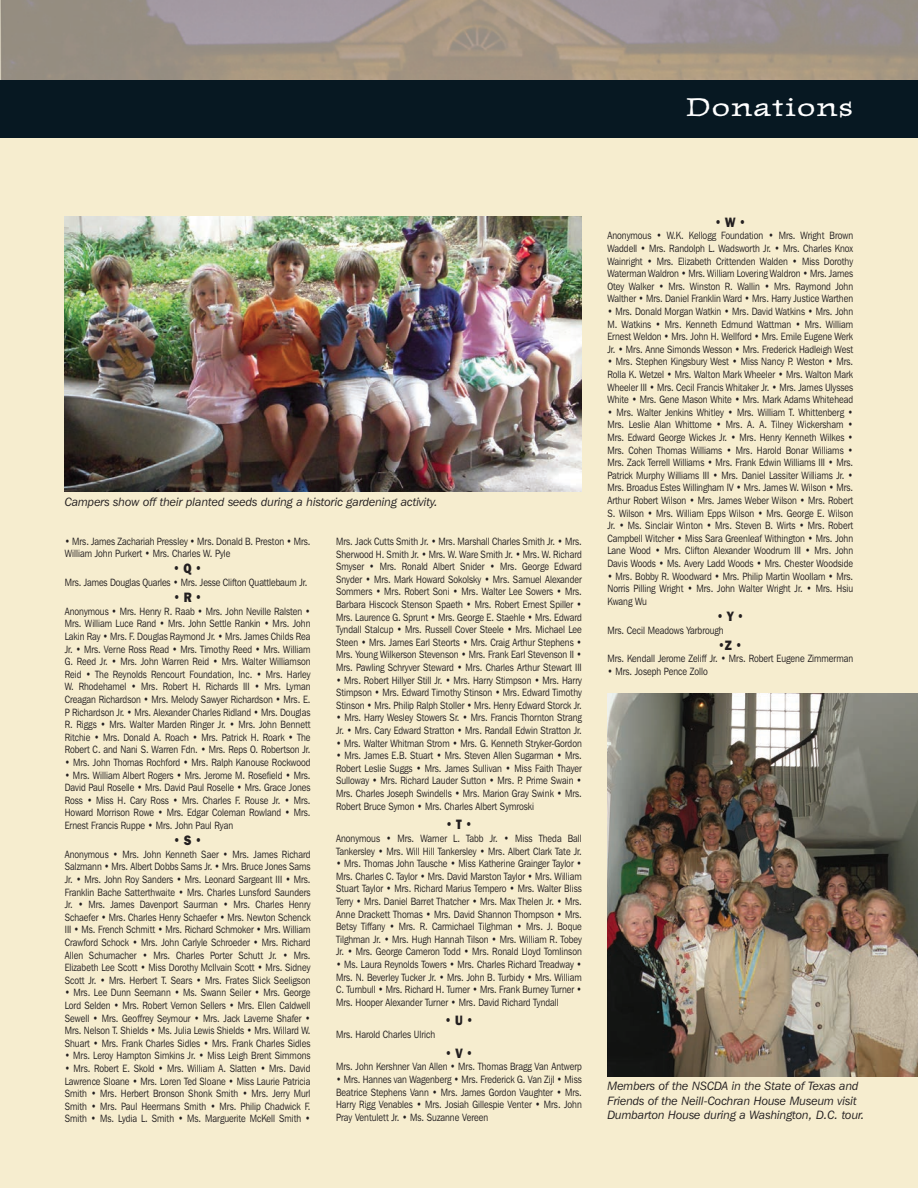
<style>
.page{position:relative;width:918px;height:1188px;background:#fff}
.page>*{position:absolute;margin:0;border:0;box-sizing:border-box;transform-origin:0 0}
.t1{font:30px "Journal Ultra";color:#fff}
.t2{font:800 13.5px "Franklin Gothic IT Cby BT";color:#231f20;scale:.85 1}
.t3{font:italic 12px/14.4px "Franklin Gothic IT Cby BT";color:#231f20}
.t4{font:10.5px/12.6px "Franklin Gothic IT Cby BT";color:#231f20;text-align:justify;scale:.85 1}
</style>
<div class="page">
<div style="left:0;top:138px;width:918px;height:1050px;background:#f6edcf"></div>
<div style="left:0;top:80px;width:918px;height:58px;background:#071822"></div>
<img style="left:65px;top:216px;width:517px;height:276px">
<img style="left:607px;top:693px;width:311px;height:384px">
<h1 class="t1" style="left:686px;top:95px;width:169px">Donations</h1>
<p class="t3" style="left:65px;top:495px;width:375px">Campers show off their planted seeds during a historic gardening activity.</p>
<p class="t4" style="left:65px;top:535px;width:291px">• Mrs. James Zachariah Pressley • Mrs. Donald B. Preston • Mrs.<br>William John Purkert • Mrs. Charles W. Pyle</p>
<p class="t2" style="left:173px;top:564px;width:35px">• Q •</p>
<p class="t4" style="left:65px;top:577px;width:287px">Mrs. James Douglas Quarles • Mrs. Jesse Clifton Quattlebaum Jr.</p>
<p class="t2" style="left:173px;top:593px;width:35px">• R •</p>
<p class="t4" style="left:65px;top:606px;width:291px">Anonymous • Mrs. Henry R. Raab • Mrs. John Neville Ralsten • Mrs. William Luce Rand • Mrs. John Settle Rankin • Mrs. John Lakin Ray • Mrs. F. Douglas Raymond Jr. • Mrs. James Childs Rea Jr. • Mrs. Verne Ross Read • Mrs. Timothy Reed • Mrs. William G. Reed Jr. • Mrs. John Warren Reid • Mrs. Walter Williamson Reid • The Reynolds Rencourt Foundation, Inc. • Mrs. Harley W. Rhodehamel • Mrs. Robert H. Richards III • Mrs. Lyman Creagan Richardson • Mrs. Melody Sawyer Richardson • Mrs. E.<br>P Richardson Jr. • Mrs. Alexander Charles Ridland • Mrs. Douglas R. Riggs • Mrs. Walter Marden Ringer Jr. • Mrs. John Bennett Ritchie • Mrs. Donald A. Roach • Mrs. Patrick H. Roark • The Robert C. and Nani S. Warren Fdn. • Mrs. Reps O. Robertson Jr.</p>
<p class="t4" style="left:65px;top:757px;width:291px">• Mrs. John Thomas Rochford • Mrs. Ralph Kanouse Rockwood</p>
<p class="t4" style="left:65px;top:769px;width:291px">• Mrs. William Albert Rogers • Mrs. Jerome M. Rosefield • Mrs.<br>David Paul Roselle • Mrs. David Paul Roselle • Mrs. Grace Jones Ross • Miss H. Cary Ross • Mrs. Charles F. Rouse Jr. • Mrs.<br>Howard Morrison Rowe • Mrs. Edgar Coleman Rowland • Mrs.<br>Ernest Francis Ruppe • Mrs. John Paul Ryan</p>
<p class="t2" style="left:174px;top:836px;width:35px">• S •</p>
<p class="t4" style="left:65px;top:849px;width:291px">Anonymous • Mrs. John Kenneth Saer • Mrs. James Richard Salzmann • Mrs. Albert Dobbs Sams Jr. • Mrs. Bruce Jones Sams Jr. • Mrs. John Roy Sanders • Mrs. Leonard Sargeant III • Mrs.<br>Franklin Bache Satterthwaite • Mrs. Charles Lunsford Saunders Jr. • Mrs. James Davenport Saurman • Mrs. Charles Henry Schaefer • Mrs. Charles Henry Schaefer • Mrs. Newton Schenck III • Ms. French Schmitt • Mrs. Richard Schmoker • Mrs. William Crawford Schock • Mrs. John Carlyle Schroeder • Mrs. Richard Allen Schumacher • Mrs. Charles Porter Schutt Jr. • Mrs.<br>Elizabeth Lee Scott • Miss Dorothy McIlvain Scott • Mrs. Sidney Scott Jr. • Mrs. Herbert T. Sears • Mrs. Frates Slick Seeligson</p>
<p class="t4" style="left:65px;top:987px;width:291px">• Mrs. Lee Dunn Seemann • Ms. Swann Seiler • Mrs. George Lord Selden • Mrs. Robert Vernon Sellers • Mrs. Ellen Caldwell Sewell • Mrs. Geoffrey Seymour • Mrs. Jack Laverne Shafer • Mrs. Nelson T. Shields • Ms. Julia Lewis Shields • Mrs. Willard W.<br>Shuart • Mrs. Frank Charles Sidles • Mrs. Frank Charles Sidles</p>
<p class="t4" style="left:65px;top:1050px;width:291px">• Mrs. Leroy Hampton Simkins Jr. • Miss Leigh Brent Simmons</p>
<p class="t4" style="left:65px;top:1063px;width:291px">• Mrs. Robert E. Skold • Mrs. William A. Slatten • Mrs. David Lawrence Sloane • Mrs. Loren Ted Sloane • Miss Laurie Patricia Smith • Mrs. Herbert Bronson Shonk Smith • Mrs. Jerry Murl Smith • Mrs. Paul Heermans Smith • Mrs. Philip Chadwick F.<br>Smith • Ms. Lydia L. Smith • Ms. Marguerite McKell Smith •</p>
<p class="t4" style="left:336px;top:536px;width:291px">Mrs. Jack Cutts Smith Jr. • Mrs. Marshall Charles Smith Jr. • Mrs.<br>Sherwood H. Smith Jr. • Mrs. W. Ware Smith Jr. • Mrs. W. Richard Smyser • Mrs. Ronald Albert Snider • Mrs. George Edward Snyder • Mrs. Mark Howard Sokolsky • Mrs. Samuel Alexander Sommers • Mrs. Robert Soni • Mrs. Walter Lee Sowers • Mrs.<br>Barbara Hiscock Stenson Spaeth • Mrs. Robert Ernest Spiller • Mrs. Laurence G. Sprunt • Mrs. George E. Staehle • Mrs. Edward Tyndall Stalcup • Mrs. Russell Cover Steele • Mrs. Michael Lee Steen • Mrs. James Earl Steorts • Mrs. Craig Arthur Stephens • Mrs. Young Wilkerson Stevenson • Mrs. Frank Earl Stevenson II • Mrs. Pawling Schryver Steward • Mrs. Charles Arthur Stewart III</p>
<p class="t4" style="left:336px;top:674px;width:291px">• Mrs. Robert Hillyer Still Jr. • Mrs. Harry Stimpson • Mrs. Harry Stimpson • Mrs. Edward Timothy Stinson • Mrs. Edward Timothy Stinson • Mrs. Philip Ralph Stoller • Mrs. Henry Edward Storck Jr.</p>
<p class="t4" style="left:336px;top:712px;width:291px">• Mrs. Harry Wesley Stowers Sr. • Mrs. Francis Thornton Strang<br>Jr. • Mrs. Cary Edward Stratton • Mrs. Randall Edwin Stratton Jr.</p>
<p class="t4" style="left:336px;top:737px;width:291px">• Mrs. Walter Whitman Strom • Mrs. G. Kenneth Stryker-Gordon</p>
<p class="t4" style="left:336px;top:750px;width:291px">• Mrs. James E.B. Stuart • Mrs. Steven Allen Sugarman • Mrs.<br>Robert Leslie Suggs • Mrs. James Sullivan • Miss Faith Thayer Sulloway • Mrs. Richard Lauder Sutton • Mrs. P. Prime Swain • Mrs. Charles Joseph Swindells • Mrs. Marion Gray Swink • Mrs.<br>Robert Bruce Symon • Mrs. Charles Albert Symroski</p>
<p class="t2" style="left:446px;top:820px;width:32px">• T •</p>
<p class="t4" style="left:336px;top:833px;width:291px">Anonymous • Mrs. Warner L. Tabb Jr. • Miss Theda Ball<br>Tankersley • Mrs. Will Hill Tankersley • Mrs. Albert Clark Tate Jr.</p>
<p class="t4" style="left:336px;top:858px;width:291px">• Mrs. Thomas John Tausche • Miss Katherine Grainger Taylor • Mrs. Charles C. Taylor • Mrs. David Marston Taylor • Mrs. William Stuart Taylor • Mrs. Richard Marius Tempero • Mrs. Walter Bliss Terry • Mrs. Daniel Barret Thatcher • Mrs. Max Thelen Jr. • Mrs.<br>Anne Drackett Thomas • Mrs. David Shannon Thompson • Mrs.<br>Betsy Tiffany • Mrs. R. Carmichael Tilghman • Mrs. J. Boque Tilghman Jr. • Mrs. Hugh Hannah Tilson • Mrs. William R. Tobey Jr. • Mrs. George Cameron Todd • Mrs. Ronald Lloyd Tomlinson</p>
<p class="t4" style="left:336px;top:959px;width:291px">• Ms. Laura Reynolds Towers • Mrs. Charles Richard Treadway • Mrs. N. Beverley Tucker Jr. • Mrs. John B. Turbidy • Mrs. William C. Turnbull • Mrs. Richard H. Turner • Mrs. Frank Burney Turner • Mrs. Hooper Alexander Turner • Mrs. David Richard Tyndall</p>
<p class="t2" style="left:445px;top:1016px;width:35px">• U •</p>
<p class="t4" style="left:336px;top:1029px;width:118px">Mrs. Harold Charles Ulrich</p>
<p class="t2" style="left:445px;top:1048px;width:34px">• V •</p>
<p class="t4" style="left:336px;top:1061px;width:291px">Mrs. John Kershner Van Allen • Mrs. Thomas Bragg Van Antwerp</p>
<p class="t4" style="left:336px;top:1074px;width:291px">• Mrs. Hannes van Wagenberg • Mrs. Frederick G. Van Zijl • Miss Beatrice Stephens Vann • Mrs. James Gordon Vaughter • Mrs.<br>Harry Rigg Venables • Mrs. Josiah Gillespie Venter • Mrs. John Pray Ventulett Jr. • Ms. Suzanne Vereen</p>
<p class="t2" style="left:715px;top:217px;width:38px">• W •</p>
<p class="t4" style="left:607px;top:230px;width:291px">Anonymous • W.K. Kellogg Foundation • Mrs. Wright Brown Waddell • Mrs. Randolph L. Wadsworth Jr. • Mrs. Charles Knox Wainright • Mrs. Elizabeth Crittenden Walden • Miss Dorothy Waterman Waldron • Mrs. William Lovering Waldron • Mrs. James Otey Walker • Mrs. Winston R. Wallin • Mrs. Raymond John Walther • Mrs. Daniel Franklin Ward • Mrs. Harry Justice Warthen</p>
<p class="t4" style="left:607px;top:306px;width:291px">• Mrs. Donald Morgan Watkin • Mrs. David Watkins • Mrs. John M. Watkins • Mrs. Kenneth Edmund Wattman • Mrs. William Ernest Weldon • Mrs. John H. Wellford • Mrs. Emile Eugene Werk Jr. • Mrs. Anne Simonds Wesson • Mrs. Frederick Hadleigh West</p>
<p class="t4" style="left:607px;top:356px;width:291px">• Mrs. Stephen Kingsbury West • Miss Nancy P. Weston • Mrs.<br>Rolla K. Wetzel • Mrs. Walton Mark Wheeler • Mrs. Walton Mark Wheeler III • Mrs. Cecil Francis Whitaker Jr. • Mrs. James Ulysses White • Mrs. Gene Mason White • Mrs. Mark Adams Whitehead</p>
<p class="t4" style="left:607px;top:407px;width:291px">• Mrs. Walter Jenkins Whitley • Mrs. William T. Whittenberg • Mrs. Leslie Alan Whittome • Mrs. A. A. Tilney Wickersham • Mrs. Edward George Wickes Jr. • Mrs. Henry Kenneth Wilkes • Mrs. Cohen Thomas Williams • Mrs. Harold Bonar Williams • Mrs. Zack Terrell Williams • Mrs. Frank Edwin Williams III • Mrs.<br>Patrick Murphy Williams III • Mrs. Daniel Lassiter Williams Jr. • Mrs. Broadus Estes Willingham IV • Mrs. James W. Wilson • Mrs.<br>Arthur Robert Wilson • Mrs. James Weber Wilson • Mrs. Robert S. Wilson • Mrs. William Epps Wilson • Mrs. George E. Wilson Jr. • Ms. Sinclair Winton • Mrs. Steven B. Wirts • Mrs. Robert Campbell Witcher • Miss Sara Greenleaf Withington • Mrs. John Lane Wood • Mrs. Clifton Alexander Woodrum III • Mrs. John Davis Woods • Ms. Avery Ladd Woods • Mrs. Chester Woodside</p>
<p class="t4" style="left:607px;top:571px;width:291px">• Mrs. Bobby R. Woodward • Mrs. Philip Martin Woollam • Mrs.<br>Norris Pilling Wright • Mrs. John Walter Wright Jr. • Mrs. Hsiu Kwang Wu</p>
<p class="t2" style="left:717px;top:611px;width:33px">• Y •</p>
<p class="t4" style="left:607px;top:625px;width:138px">Mrs. Cecil Meadows Yarbrough</p>
<p class="t2" style="left:718px;top:640px;width:30px">•Z •</p>
<p class="t4" style="left:607px;top:653px;width:291px">Mrs. Kendall Jerome Zeliff Jr. • Mrs. Robert Eugene Zimmerman</p>
<p class="t4" style="left:607px;top:666px;width:120px">• Mrs. Joseph Pence Zollo</p>
<p class="t3" style="left:607px;top:1080px;width:259px">Members of the NSCDA in the State of Texas and<br>Friends of the Neill-Cochran House Museum visit<br>Dumbarton House during a Washington, D.C. tour.</p>
</div>
